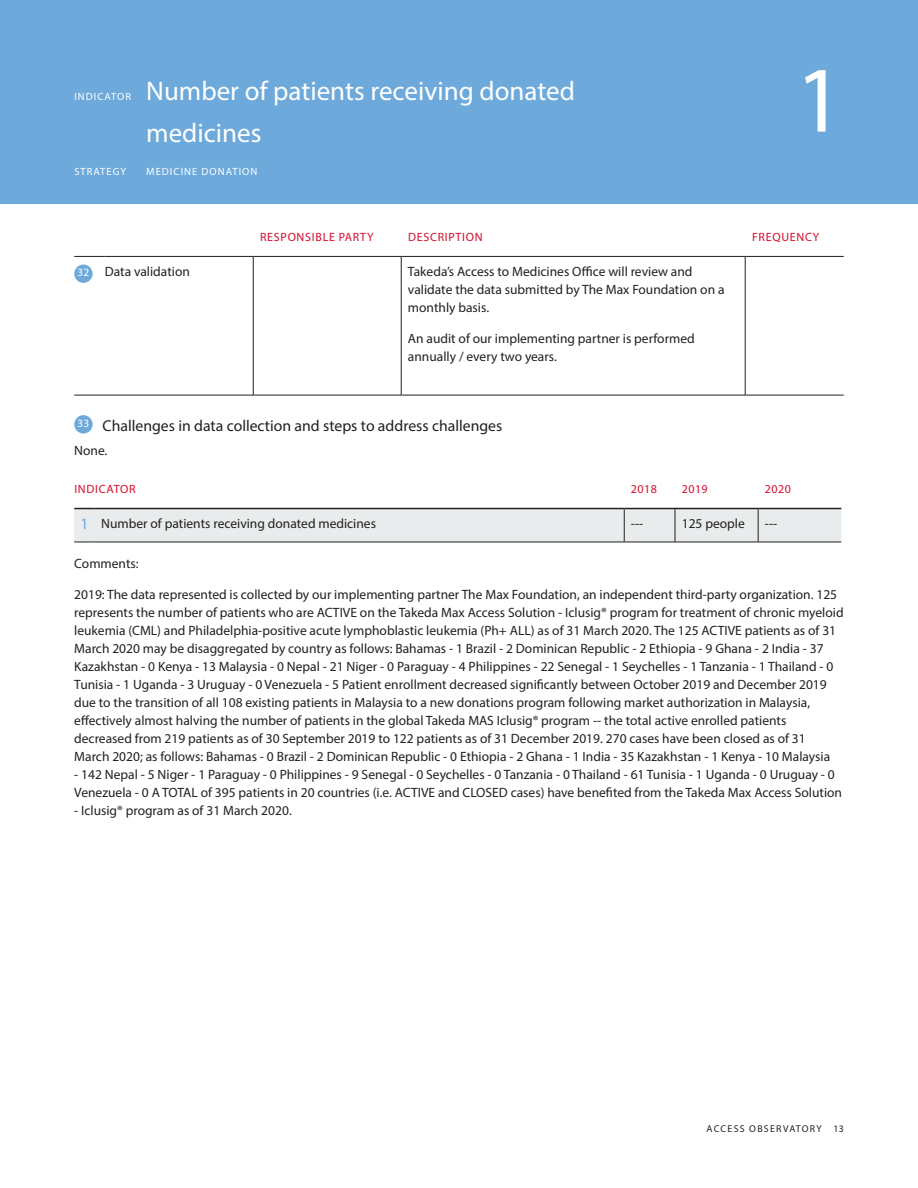
<style>
.page{position:relative;width:918px;height:1188px;background:#fff}
.page>*{position:absolute;margin:0;border:0;box-sizing:border-box;transform-origin:0 0}
.Indicator{font:94.5px "Myriad Pro";color:#fff}
.Indicator_Label_Sans{font:27px "Myriad Pro";color:#fff}
.Question_Semibold{font:15.75px "Myriad Pro";color:#231f20}
.Question_Semibold-2{font:15.75px "Myriad Pro";color:#6da9db}
.Response_Book_Body{font:13.5px/18px "Myriad Pro";color:#231f20}
.Indicator_Label_Sans-2{font:13.5px "Myriad Pro";color:#231f20}
.Table_Body{font:13.5px "Myriad Pro";color:#231f20}
.Table_Bold{font:13.5px "Myriad Pro";color:#231f20}
.Response_Book_Body-2{font:12px "Myriad Pro";letter-spacing:.06em;color:#d30d2b}
.Table_Red_Header{font:12px "Myriad Pro";letter-spacing:.04em;color:#d30d2b}
.Table_Red_Header-2{font:12px "Myriad Pro";letter-spacing:.06em;color:#d30d2b}
.Question{font:11.25px "Myriad Pro";color:#fff}
.Indicator_Label_Sans-3{font:10.5px "Myriad Pro";letter-spacing:.1em;color:#fff}
.t1{font:9.9px "Myriad Pro";letter-spacing:.13em;color:#231f20}
</style>
<div class="page">
<hr style="left:74px;top:256px;width:31px;height:1px;background:#231f20">
<hr style="left:105px;top:256px;width:148px;height:1px;background:#231f20">
<hr style="left:253px;top:256px;width:148px;height:1px;background:#231f20">
<hr style="left:253px;top:257px;width:1px;height:138px;background:#231f20">
<hr style="left:401px;top:256px;width:344px;height:1px;background:#231f20">
<hr style="left:745px;top:256px;width:99px;height:1px;background:#231f20">
<hr style="left:74px;top:395px;width:31px;height:1px;background:#231f20">
<hr style="left:105px;top:395px;width:148px;height:1px;background:#231f20">
<hr style="left:253px;top:395px;width:148px;height:1px;background:#231f20">
<hr style="left:401px;top:395px;width:344px;height:1px;background:#231f20">
<hr style="left:745px;top:395px;width:99px;height:1px;background:#231f20">
<hr style="left:745px;top:257px;width:1px;height:138px;background:#231f20">
<hr style="left:401px;top:257px;width:1px;height:138px;background:#231f20">
<div style="left:74px;top:265px;width:19px;height:18px;background:#6da9db;border-radius:50%"></div>
<div style="left:74px;top:415px;width:19px;height:19px;background:#6da9db;border-radius:50%"></div>
<svg style="left:74px;top:508px;width:767px;height:35px;background:#e0e4e5"></svg>
<hr style="left:94px;top:508px;width:530px;height:1px;background:#231f20">
<hr style="left:624px;top:508px;width:51px;height:1px;background:#231f20">
<hr style="left:675px;top:508px;width:83px;height:1px;background:#231f20">
<hr style="left:758px;top:508px;width:83px;height:1px;background:#231f20">
<hr style="left:624px;top:509px;width:1px;height:33px;background:#231f20">
<hr style="left:675px;top:509px;width:1px;height:33px;background:#231f20">
<hr style="left:758px;top:509px;width:1px;height:33px;background:#231f20">
<div style="left:0;top:0;width:918px;height:203px;background:#6da9db"></div>
<p class="Indicator_Label_Sans-3" style="left:74px;top:90px;width:58px">INDICATOR</p>
<p class="Indicator_Label_Sans" style="left:146px;top:74px;width:430px">Number of patients receiving donated</p>
<p class="Indicator_Label_Sans" style="left:146px;top:116px;width:117px">medicines</p>
<p class="Indicator_Label_Sans-3" style="left:74px;top:165px;width:53px">STRATEGY</p>
<p class="Indicator_Label_Sans-3" style="left:146px;top:165px;width:113px">MEDICINE DONATION</p>
<p class="Indicator" style="left:795px;top:42px;width:50px">1</p>
<p class="Response_Book_Body-2" style="left:260px;top:229px;width:115px">RESPONSIBLE PARTY</p>
<p class="Response_Book_Body-2" style="left:408px;top:229px;width:76px">DESCRIPTION</p>
<p class="Response_Book_Body-2" style="left:752px;top:229px;width:69px">FREQUENCY</p>
<p class="Question" style="left:77px;top:265px;width:13px">32</p>
<p class="Table_Bold" style="left:105px;top:263px;width:87px">Data validation</p>
<p class="Response_Book_Body" style="left:408px;top:262px;width:318px">Takeda’s Access to Medicines Office will review and validate the data submitted by The Max Foundation on a monthly basis.</p>
<p class="Response_Book_Body" style="left:408px;top:329px;width:288px">An audit of our implementing partner is performed annually / every two years.</p>
<p class="Question" style="left:77px;top:416px;width:13px">33</p>
<p class="Question_Semibold" style="left:103px;top:416px;width:401px">Challenges in data collection and steps to address challenges</p>
<p class="Response_Book_Body" style="left:74px;top:442px;width:35px">None.</p>
<p class="Table_Red_Header-2" style="left:74px;top:481px;width:63px">INDICATOR</p>
<p class="Table_Red_Header" style="left:631px;top:481px;width:28px">2018</p>
<p class="Table_Red_Header" style="left:682px;top:481px;width:28px">2019</p>
<p class="Table_Red_Header" style="left:765px;top:481px;width:28px">2020</p>
<p class="Question_Semibold-2" style="left:80px;top:514px;width:10px">1</p>
<p class="Indicator_Label_Sans-2" style="left:101px;top:515px;width:276px">Number of patients receiving donated medicines</p>
<p class="Table_Body" style="left:631px;top:515px;width:14px">---</p>
<p class="Table_Body" style="left:682px;top:515px;width:65px">125 people</p>
<p class="Table_Body" style="left:765px;top:515px;width:14px">---</p>
<p class="Response_Book_Body" style="left:74px;top:554px;width:66px">Comments:</p>
<p class="Response_Book_Body" style="left:74px;top:585px;width:771px">2019: The data represented is collected by our implementing partner The Max Foundation, an independent third-party organization. 125 represents the number of patients who are ACTIVE on the Takeda Max Access Solution - Iclusig® program for treatment of chronic myeloid leukemia (CML) and Philadelphia-positive acute lymphoblastic leukemia (Ph+ ALL) as of 31 March 2020. The 125 ACTIVE patients as of 31<br>March 2020 may be disaggregated by country as follows: Bahamas - 1 Brazil - 2 Dominican Republic - 2 Ethiopia - 9 Ghana - 2 India - 37<br>Kazakhstan - 0 Kenya - 13 Malaysia - 0 Nepal - 21 Niger - 0 Paraguay - 4 Philippines - 22 Senegal - 1 Seychelles - 1 Tanzania - 1 Thailand - 0<br>Tunisia - 1 Uganda - 3 Uruguay - 0 Venezuela - 5 Patient enrollment decreased significantly between October 2019 and December 2019 due to the transition of all 108 existing patients in Malaysia to a new donations program following market authorization in Malaysia, effectively almost halving the number of patients in the global Takeda MAS Iclusig® program -- the total active enrolled patients decreased from 219 patients as of 30 September 2019 to 122 patients as of 31 December 2019. 270 cases have been closed as of 31<br>March 2020; as follows: Bahamas - 0 Brazil - 2 Dominican Republic - 0 Ethiopia - 2 Ghana - 1 India - 35 Kazakhstan - 1 Kenya - 10 Malaysia</p>
<p class="Response_Book_Body" style="left:74px;top:765px;width:769px">- 142 Nepal - 5 Niger - 1 Paraguay - 0 Philippines - 9 Senegal - 0 Seychelles - 0 Tanzania - 0 Thailand - 61 Tunisia - 1 Uganda - 0 Uruguay - 0<br>Venezuela - 0 A TOTAL of 395 patients in 20 countries (i.e. ACTIVE and CLOSED cases) have benefited from the Takeda Max Access Solution</p>
<p class="Response_Book_Body" style="left:74px;top:801px;width:219px">- Iclusig® program as of 31 March 2020.</p>
<p class="t1" style="left:707px;top:1123px;width:139px">ACCESS OBSERVATORY 13</p>
</div>
